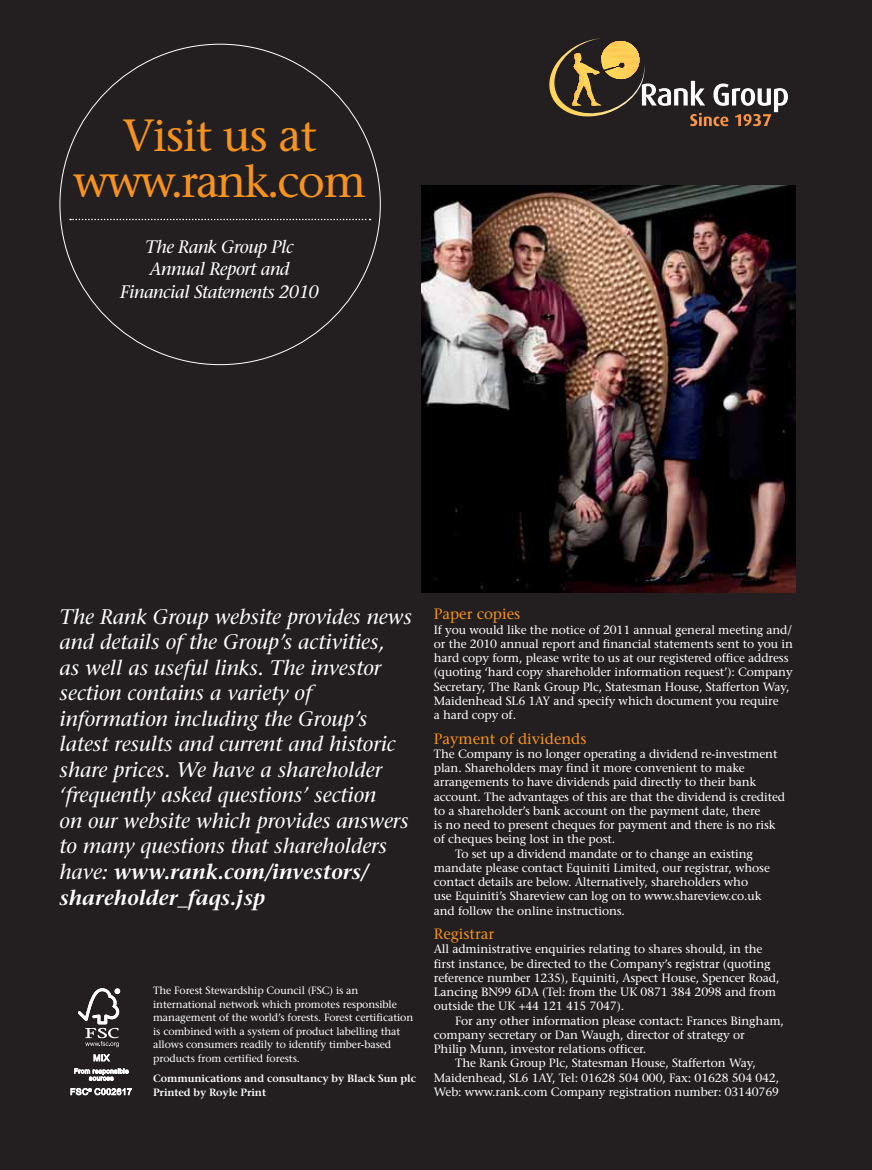
<style>
.page{position:relative;width:872px;height:1170px;background:#fff}
.page>*{position:absolute;margin:0;border:0;box-sizing:border-box;transform-origin:0 0}
.t1{font:500 45px/46.5px "Stone Serif Std";letter-spacing:-.025em;color:#f7931d;text-align:center}
.t2{font:italic 500 21px/25.5px "Stone Serif Std";color:#fff}
.t3{font:italic 500 18px/22.5px "Stone Serif Std";letter-spacing:-.025em;color:#fff;text-align:center}
.t4{font:500 15px "Stone Serif Std";color:#f7931d}
.t5{font:500 12px/14.2px "Stone Serif Std";letter-spacing:-.01em;color:#fff}
.t6{font:500 10.5px/13.5px "Stone Serif Std";letter-spacing:-.01em;color:#fff}
.t7{font:600 10.5px/13.5px "Stone Serif Std";letter-spacing:-.01em;color:#fff}
.s1{font-weight:600}
</style>
<div class="page">
<div style="left:0;top:0;width:872px;height:1169px;background:#231f20"></div>
<svg style="left:70px;top:219px;width:300px;height:1px"></svg>
<img style="left:421px;top:185px;width:374px;height:407px">
<svg style="left:549px;top:38px;width:239px;height:88px"></svg>
<svg style="left:70px;top:988px;width:62px;height:108px"></svg>
<h1 class="t1" style="left:73px;top:114px;width:294px">Visit us at www.rank.com</h1>
<h3 class="t3" style="left:120px;top:236px;width:200px">The Rank Group Plc<br>Annual Report and<br>Financial Statements 2010</h3>
<p class="t2" style="left:60px;top:604px;width:354px">The Rank Group website provides news and details of the Group’s activities,<br>as well as useful links. The investor section contains a variety of information including the Group’s latest results and current and historic share prices. We have a shareholder ‘frequently asked questions’ section<br>on our website which provides answers to many questions that shareholders have: <span class="s1">www.rank.com/investors/ shareholder_faqs.jsp</span></p>
<p class="t6" style="left:153px;top:984px;width:262px">The Forest Stewardship Council (FSC) is an international network which promotes responsible management of the world’s forests. Forest certification is combined with a system of product labelling that allows consumers readily to identify timber-based products from certified forests.</p>
<p class="t7" style="left:153px;top:1072px;width:264px">Communications and consultancy by Black Sun plc<br>Printed by Royle Print</p>
<p class="t4" style="left:434px;top:607px;width:88px">Paper copies</p>
<p class="t5" style="left:434px;top:623px;width:360px">If you would like the notice of 2011 annual general meeting and/ or the 2010 annual report and financial statements sent to you in hard copy form, please write to us at our registered office address (quoting ‘hard copy shareholder information request’): Company Secretary, The Rank Group Plc, Statesman House, Stafferton Way, Maidenhead SL6 1AY and specify which document you require<br>a hard copy of.</p>
<p class="t4" style="left:434px;top:731px;width:154px">Payment of dividends</p>
<p class="t5" style="left:434px;top:747px;width:345px">The Company is no longer operating a dividend re-investment</p>
<p class="t5" style="left:434px;top:761px;width:312px">plan. Shareholders may find it more convenient to make</p>
<p class="t5" style="left:434px;top:775px;width:324px">arrangements to have dividends paid directly to their bank</p>
<p class="t5" style="left:434px;top:790px;width:353px">account. The advantages of this are that the dividend is credited</p>
<p class="t5" style="left:434px;top:804px;width:328px">to a shareholder’s bank account on the payment date, there</p>
<p class="t5" style="left:434px;top:818px;width:343px">is no need to present cheques for payment and there is no risk</p>
<p class="t5" style="left:434px;top:832px;width:183px">of cheques being lost in the post.</p>
<p class="t5" style="left:455px;top:847px;width:299px">To set up a dividend mandate or to change an existing</p>
<p class="t5" style="left:434px;top:861px;width:337px">mandate please contact Equiniti Limited, our registrar, whose</p>
<p class="t5" style="left:434px;top:875px;width:316px">contact details are below. Alternatively, shareholders who</p>
<p class="t5" style="left:434px;top:889px;width:329px">use Equiniti’s Shareview can log on to www.shareview.co.uk</p>
<p class="t5" style="left:434px;top:904px;width:193px">and follow the online instructions.</p>
<p class="t4" style="left:434px;top:926px;width:62px">Registrar</p>
<p class="t5" style="left:434px;top:942px;width:347px">All administrative enquiries relating to shares should, in the first instance, be directed to the Company’s registrar (quoting reference number 1235), Equiniti, Aspect House, Spencer Road, Lancing BN99 6DA (Tel: from the UK 0871 384 2098 and from outside the UK +44 121 415 7047).</p>
<p class="t5" style="left:455px;top:1013px;width:330px">For any other information please contact: Frances Bingham,</p>
<p class="t5" style="left:434px;top:1028px;width:312px">company secretary or Dan Waugh, director of strategy or</p>
<p class="t5" style="left:434px;top:1042px;width:214px">Philip Munn, investor relations officer.</p>
<p class="t5" style="left:455px;top:1056px;width:302px">The Rank Group Plc, Statesman House, Stafferton Way,</p>
<p class="t5" style="left:434px;top:1070px;width:347px">Maidenhead, SL6 1AY, Tel: 01628 504 000, Fax: 01628 504 042,</p>
<p class="t5" style="left:434px;top:1085px;width:347px">Web: www.rank.com Company registration number: 03140769</p>
</div>
